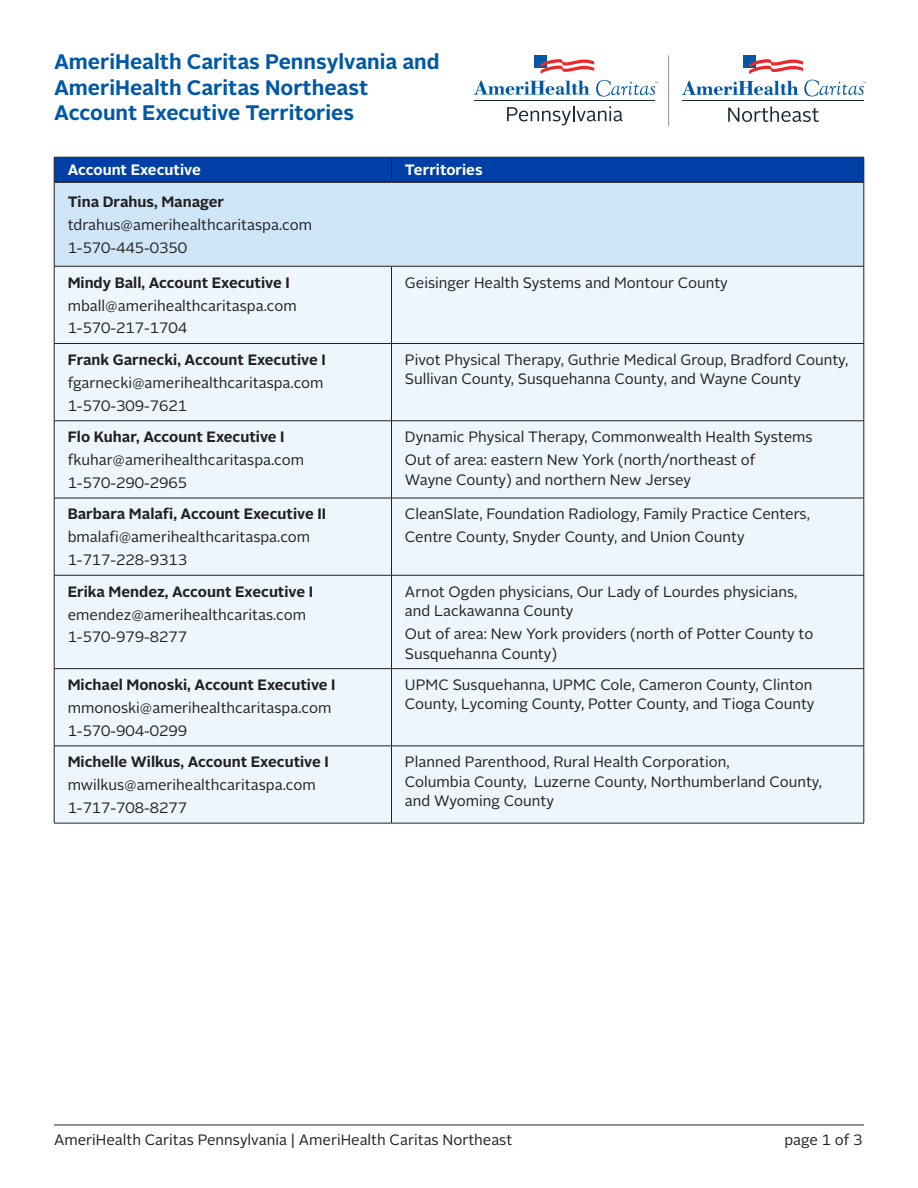
<style>
.page{position:relative;width:918px;height:1188px;background:#fff}
.page>*{position:absolute;margin:0;border:0;box-sizing:border-box;transform-origin:0 0}
.t1{font:700 21px/25.5px "Alright Sans";color:#0158a6}
.Body_Copy{font:15px/19.5px "Alright Sans";color:#231f20}
.Body_Copy-2{font:700 15px "Alright Sans";color:#231f20}
.Table_Header{font:700 15px "Alright Sans";color:#fff}
</style>
<div class="page">
<hr style="left:54px;top:1125px;width:810px;height:1px;background:#231f20">
<div style="left:54px;top:182px;width:810px;height:84px;background:#cee6f7"></div>
<div style="left:55px;top:267px;width:809px;height:556px;background:#edf6fc"></div>
<div style="left:54px;top:157px;width:811px;height:25px;background:#0040a6"></div>
<hr style="left:54px;top:182px;width:1px;height:84px;background:#231f20">
<hr style="left:864px;top:182px;width:1px;height:84px;background:#231f20">
<hr style="left:54px;top:266px;width:338px;height:1px;background:#231f20">
<hr style="left:392px;top:266px;width:472px;height:1px;background:#231f20">
<hr style="left:391px;top:266px;width:1px;height:77px;background:#231f20">
<hr style="left:864px;top:266px;width:1px;height:77px;background:#231f20">
<hr style="left:54px;top:343px;width:338px;height:1px;background:#231f20">
<hr style="left:392px;top:343px;width:472px;height:1px;background:#231f20">
<hr style="left:391px;top:344px;width:1px;height:77px;background:#231f20">
<hr style="left:864px;top:344px;width:1px;height:77px;background:#231f20">
<hr style="left:54px;top:421px;width:338px;height:1px;background:#231f20">
<hr style="left:54px;top:421px;width:1px;height:77px;background:#231f20">
<hr style="left:392px;top:421px;width:472px;height:1px;background:#231f20">
<hr style="left:391px;top:421px;width:1px;height:77px;background:#231f20">
<hr style="left:864px;top:421px;width:1px;height:77px;background:#231f20">
<hr style="left:54px;top:498px;width:338px;height:1px;background:#231f20">
<hr style="left:54px;top:498px;width:1px;height:77px;background:#231f20">
<hr style="left:392px;top:498px;width:472px;height:1px;background:#231f20">
<hr style="left:391px;top:498px;width:1px;height:77px;background:#231f20">
<hr style="left:864px;top:498px;width:1px;height:77px;background:#231f20">
<hr style="left:54px;top:575px;width:338px;height:1px;background:#231f20">
<hr style="left:54px;top:575px;width:1px;height:93px;background:#231f20">
<hr style="left:392px;top:575px;width:472px;height:1px;background:#231f20">
<hr style="left:391px;top:575px;width:1px;height:93px;background:#231f20">
<hr style="left:864px;top:575px;width:1px;height:93px;background:#231f20">
<hr style="left:54px;top:668px;width:338px;height:1px;background:#231f20">
<hr style="left:54px;top:669px;width:1px;height:77px;background:#231f20">
<hr style="left:392px;top:668px;width:472px;height:1px;background:#231f20">
<hr style="left:391px;top:669px;width:1px;height:77px;background:#231f20">
<hr style="left:864px;top:669px;width:1px;height:77px;background:#231f20">
<hr style="left:54px;top:746px;width:338px;height:1px;background:#231f20">
<hr style="left:54px;top:746px;width:1px;height:77px;background:#231f20">
<hr style="left:392px;top:746px;width:472px;height:1px;background:#231f20">
<hr style="left:391px;top:746px;width:1px;height:77px;background:#231f20">
<hr style="left:864px;top:746px;width:1px;height:77px;background:#231f20">
<hr style="left:54px;top:823px;width:338px;height:1px;background:#231f20">
<hr style="left:392px;top:823px;width:472px;height:1px;background:#231f20">
<hr style="left:54px;top:181px;width:338px;height:2px;background:#231f20">
<hr style="left:392px;top:181px;width:472px;height:2px;background:#231f20">
<hr style="left:54px;top:266px;width:1px;height:77px;background:#231f20">
<hr style="left:54px;top:344px;width:1px;height:77px;background:#231f20">
<div style="left:743px;top:55px;width:13px;height:13px;background:#0158a6"></div>
<svg style="left:749px;top:59px;width:54px;height:15px"></svg>
<svg style="left:682px;top:81px;width:116px;height:14px"></svg>
<svg style="left:728px;top:106px;width:91px;height:16px"></svg>
<hr style="left:682px;top:100px;width:182px;height:1px;background:#1a2a38">
<svg style="left:804px;top:80px;width:62px;height:16px"></svg>
<hr style="left:668px;top:55px;width:1px;height:71px;background:#8b8d90">
<svg style="left:596px;top:80px;width:62px;height:17px"></svg>
<div style="left:534px;top:55px;width:13px;height:13px;background:#0158a6"></div>
<svg style="left:541px;top:59px;width:53px;height:15px"></svg>
<svg style="left:474px;top:80px;width:116px;height:15px"></svg>
<svg style="left:507px;top:106px;width:116px;height:19px"></svg>
<hr style="left:474px;top:100px;width:180px;height:1px;background:#1a2a38">
<p class="t1" style="left:54px;top:49px;width:387px">AmeriHealth Caritas Pennsylvania and<br>AmeriHealth Caritas Northeast<br>Account Executive Territories</p>
<p class="Table_Header" style="left:68px;top:160px;width:135px">Account Executive</p>
<p class="Table_Header" style="left:405px;top:160px;width:79px">Territories</p>
<p class="Body_Copy-2" style="left:68px;top:191px;width:158px">Tina Drahus, Manager</p>
<p class="Body_Copy" style="left:68px;top:215px;width:246px">tdrahus@amerihealthcaritaspa.com</p>
<p class="Body_Copy" style="left:68px;top:238px;width:121px">1-570-445-0350</p>
<p class="Body_Copy-2" style="left:68px;top:272px;width:224px">Mindy Ball, Account Executive I</p>
<p class="Body_Copy" style="left:68px;top:296px;width:231px">mball@amerihealthcaritaspa.com</p>
<p class="Body_Copy" style="left:68px;top:319px;width:121px">1-570-217-1704</p>
<p class="Body_Copy" style="left:405px;top:273px;width:324px">Geisinger Health Systems and Montour County</p>
<p class="Body_Copy-2" style="left:68px;top:349px;width:260px">Frank Garnecki, Account Executive I</p>
<p class="Body_Copy" style="left:68px;top:373px;width:257px">fgarnecki@amerihealthcaritaspa.com</p>
<p class="Body_Copy" style="left:68px;top:396px;width:121px">1-570-309-7621</p>
<p class="Body_Copy-2" style="left:68px;top:426px;width:218px">Flo Kuhar, Account Executive I</p>
<p class="Body_Copy" style="left:68px;top:450px;width:238px">fkuhar@amerihealthcaritaspa.com</p>
<p class="Body_Copy" style="left:68px;top:473px;width:121px">1-570-290-2965</p>
<p class="Body_Copy-2" style="left:68px;top:504px;width:260px">Barbara Malafi, Account Executive II</p>
<p class="Body_Copy" style="left:68px;top:528px;width:244px">bmalafi@amerihealthcaritaspa.com</p>
<p class="Body_Copy" style="left:68px;top:550px;width:121px">1-717-228-9313</p>
<p class="Body_Copy-2" style="left:68px;top:581px;width:247px">Erika Mendez, Account Executive I</p>
<p class="Body_Copy" style="left:68px;top:605px;width:240px">emendez@amerihealthcaritas.com</p>
<p class="Body_Copy" style="left:68px;top:628px;width:121px">1-570-979-8277</p>
<p class="Body_Copy-2" style="left:68px;top:674px;width:269px">Michael Monoski, Account Executive I</p>
<p class="Body_Copy" style="left:68px;top:698px;width:265px">mmonoski@amerihealthcaritaspa.com</p>
<p class="Body_Copy" style="left:68px;top:721px;width:121px">1-570-904-0299</p>
<p class="Body_Copy-2" style="left:68px;top:751px;width:263px">Michelle Wilkus, Account Executive I</p>
<p class="Body_Copy" style="left:68px;top:775px;width:250px">mwilkus@amerihealthcaritaspa.com</p>
<p class="Body_Copy" style="left:68px;top:798px;width:121px">1-717-708-8277</p>
<p class="Body_Copy" style="left:405px;top:350px;width:445px">Pivot Physical Therapy, Guthrie Medical Group, Bradford County,<br>Sullivan County, Susquehanna County, and Wayne County</p>
<p class="Body_Copy" style="left:405px;top:427px;width:409px">Dynamic Physical Therapy, Commonwealth Health Systems</p>
<p class="Body_Copy" style="left:405px;top:450px;width:352px">Out of area: eastern New York (north/northeast of<br>Wayne County) and northern New Jersey</p>
<p class="Body_Copy" style="left:405px;top:505px;width:406px">CleanSlate, Foundation Radiology, Family Practice Centers,</p>
<p class="Body_Copy" style="left:405px;top:528px;width:341px">Centre County, Snyder County, and Union County</p>
<p class="Body_Copy" style="left:405px;top:582px;width:394px">Arnot Ogden physicians, Our Lady of Lourdes physicians, and Lackawanna County</p>
<p class="Body_Copy" style="left:405px;top:624px;width:410px">Out of area: New York providers (north of Potter County to<br>Susquehanna County)</p>
<p class="Body_Copy" style="left:405px;top:675px;width:411px">UPMC Susquehanna, UPMC Cole, Cameron County, Clinton<br>County, Lycoming County, Potter County, and Tioga County</p>
<p class="Body_Copy" style="left:405px;top:752px;width:419px">Planned Parenthood, Rural Health Corporation,<br>Columbia County, Luzerne County, Northumberland County, and Wyoming County</p>
<p class="Body_Copy" style="left:54px;top:1131px;width:460px">AmeriHealth Caritas Pennsylvania | AmeriHealth Caritas Northeast</p>
<p class="Body_Copy" style="left:784px;top:1131px;width:80px">page 1 of 3</p>
</div>
